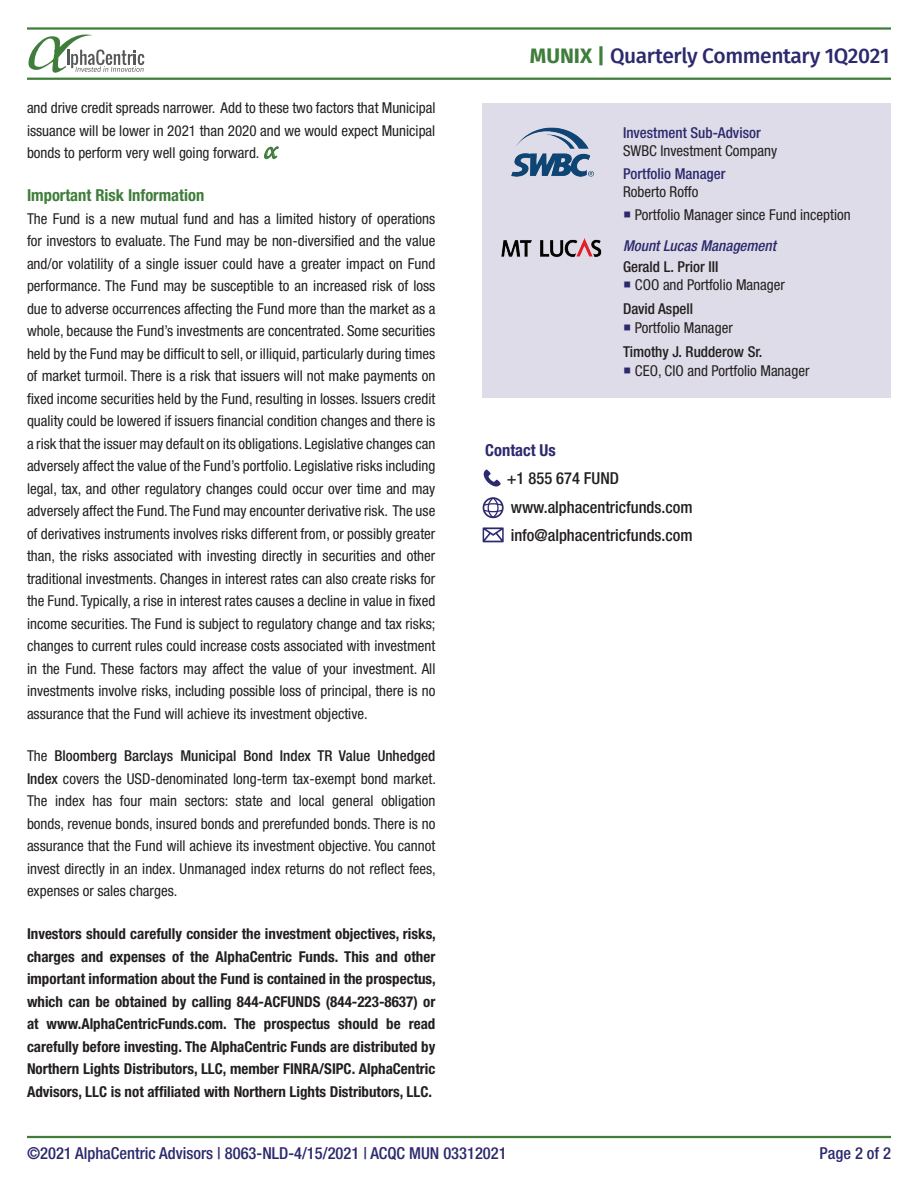
<style>
.page{position:relative;width:918px;height:1188px;background:#fff}
.page>*{position:absolute;margin:0;border:0;box-sizing:border-box;transform-origin:0 0}
.t1{font:500 21px "Fira Sans";letter-spacing:-.02em;color:#2c296d}
.t2{font:500 condensed 16.5px "Helvetica Neue LT Std";color:#2c296d}
.t3{font:500 condensed 16.5px "Helvetica Neue LT Std";color:#231f20}
.t4{font:700 condensed 16.5px "Helvetica Neue LT Std";color:#3f7d3b}
.t5{font:700 condensed 16.5px "Helvetica Neue LT Std";color:#2c296d}
.t6{font:condensed 15px/22.5px "Helvetica Neue LT Std";color:#231f20;text-align:justify}
.t7{font:700 condensed 15px/22.5px "Helvetica Neue LT Std";color:#231f20;text-align:justify}
.t8{font:500 condensed 15px "Helvetica Neue LT Std";color:#231f20}
.t9{font:500 condensed 15px "Helvetica Neue LT Std";color:#2c296d}
.t10{font:italic 500 condensed 15px "Helvetica Neue LT Std";color:#2c296d}
.s1{font-family:"Monotype Corsiva";font-stretch:normal;font-size:27px;color:#3f7d3b}
.s2{font-weight:500}
.s3{font-weight:700;color:#3f7d3b}
.s4{color:#2c296d}
</style>
<div class="page">
<hr style="left:27px;top:1136px;width:864px;height:2px;background:#3f7d3b">
<svg style="left:28px;top:34px;width:116px;height:39px"></svg>
<hr style="left:27px;top:78px;width:864px;height:2px;background:#3f7d3b">
<hr style="left:27px;top:27px;width:864px;height:3px;background:#3f7d3b">
<svg style="left:483px;top:527px;width:21px;height:15px"></svg>
<svg style="left:483px;top:469px;width:18px;height:18px"></svg>
<svg style="left:483px;top:497px;width:21px;height:21px"></svg>
<div style="left:483px;top:103px;width:408px;height:294px;background:#dedce8"></div>
<img style="left:511px;top:127px;width:83px;height:50px">
<img style="left:501px;top:238px;width:101px;height:19px">
<p class="t6" style="left:27px;top:97px;width:410px">and drive credit spreads narrower. Add to these two factors that Municipal issuance will be lower in 2021 than 2020 and we would expect Municipal bonds to perform very well going forward. <span class="s1">α</span></p>
<p class="t4" style="left:27px;top:185px;width:179px">Important Risk Information</p>
<p class="t6" style="left:27px;top:207px;width:410px">The Fund is a new mutual fund and has a limited history of operations for investors to evaluate. The Fund may be non-diversified and the value and/or volatility of a single issuer could have a greater impact on Fund performance. The Fund may be susceptible to an increased risk of loss due to adverse occurrences affecting the Fund more than the market as a whole, because the Fund’s investments are concentrated. Some securities held by the Fund may be difficult to sell, or illiquid, particularly during times of market turmoil. There is a risk that issuers will not make payments on fixed income securities held by the Fund, resulting in losses. Issuers credit quality could be lowered if issuers financial condition changes and there is a risk that the issuer may default on its obligations. Legislative changes can adversely affect the value of the Fund’s portfolio. Legislative risks including legal, tax, and other regulatory changes could occur over time and may adversely affect the Fund. The Fund may encounter derivative risk. The use of derivatives instruments involves risks different from, or possibly greater than, the risks associated with investing directly in securities and other traditional investments. Changes in interest rates can also create risks for the Fund. Typically, a rise in interest rates causes a decline in value in fixed income securities. The Fund is subject to regulatory change and tax risks; changes to current rules could increase costs associated with investment in the Fund. These factors may affect the value of your investment. All investments involve risks, including possible loss of principal, there is no assurance that the Fund will achieve its investment objective.</p>
<p class="t6" style="left:27px;top:745px;width:410px">The <span class="s2">Bloomberg Barclays Municipal Bond Index TR Value Unhedged Index</span> covers the USD-denominated long-term tax-exempt bond market.<br>The index has four main sectors: state and local general obligation bonds, revenue bonds, insured bonds and prerefunded bonds. There is no assurance that the Fund will achieve its investment objective. You cannot invest directly in an index. Unmanaged index returns do not reflect fees, expenses or sales charges.</p>
<p class="t7" style="left:27px;top:922px;width:410px">Investors should carefully consider the investment objectives, risks, charges and expenses of the AlphaCentric Funds. This and other important information about the Fund is contained in the prospectus, which can be obtained by calling 844-ACFUNDS (844-223-8637) or at www.AlphaCentricFunds.com. The prospectus should be read carefully before investing. The AlphaCentric Funds are distributed by Northern Lights Distributors, LLC, member FINRA/SIPC. AlphaCentric Advisors, LLC is not affiliated with Northern Lights Distributors, LLC.</p>
<p class="t1" style="left:530px;top:39px;width:361px"><span class="s3">MUNIX |</span> Quarterly Commentary 1Q2021</p>
<p class="t9" style="left:623px;top:124px;width:139px">Investment Sub-Advisor</p>
<p class="t6" style="left:623px;top:139px;width:156px">SWBC Investment Company</p>
<p class="t9" style="left:623px;top:165px;width:104px">Portfolio Manager</p>
<p class="t6" style="left:623px;top:180px;width:77px">Roberto Roffo</p>
<p class="t6" style="left:623px;top:204px;width:229px"><span class="s4">○</span> Portfolio Manager since Fund inception</p>
<p class="t10" style="left:623px;top:237px;width:154px">Mount Lucas Management</p>
<p class="t8" style="left:623px;top:258px;width:97px">Gerald L. Prior III</p>
<p class="t6" style="left:623px;top:274px;width:163px"><span class="s4">○</span> COO and Portfolio Manager</p>
<p class="t8" style="left:623px;top:300px;width:72px">David Aspell</p>
<p class="t6" style="left:623px;top:316px;width:111px"><span class="s4">○</span> Portfolio Manager</p>
<p class="t8" style="left:623px;top:343px;width:141px">Timothy J. Rudderow Sr.</p>
<p class="t6" style="left:623px;top:359px;width:188px"><span class="s4">○</span> CEO, CIO and Portfolio Manager</p>
<p class="t5" style="left:485px;top:440px;width:72px">Contact Us</p>
<p class="t3" style="left:507px;top:469px;width:114px">+1 855 674 FUND</p>
<p class="t3" style="left:511px;top:497px;width:184px">www.alphacentricfunds.com</p>
<p class="t3" style="left:511px;top:526px;width:184px">info@alphacentricfunds.com</p>
<p class="t2" style="left:27px;top:1143px;width:481px">©2021 AlphaCentric Advisors | 8063-NLD-4/15/2021 | ACQC MUN 03312021</p>
<p class="t2" style="left:820px;top:1143px;width:73px">Page 2 of 2</p>
</div>
